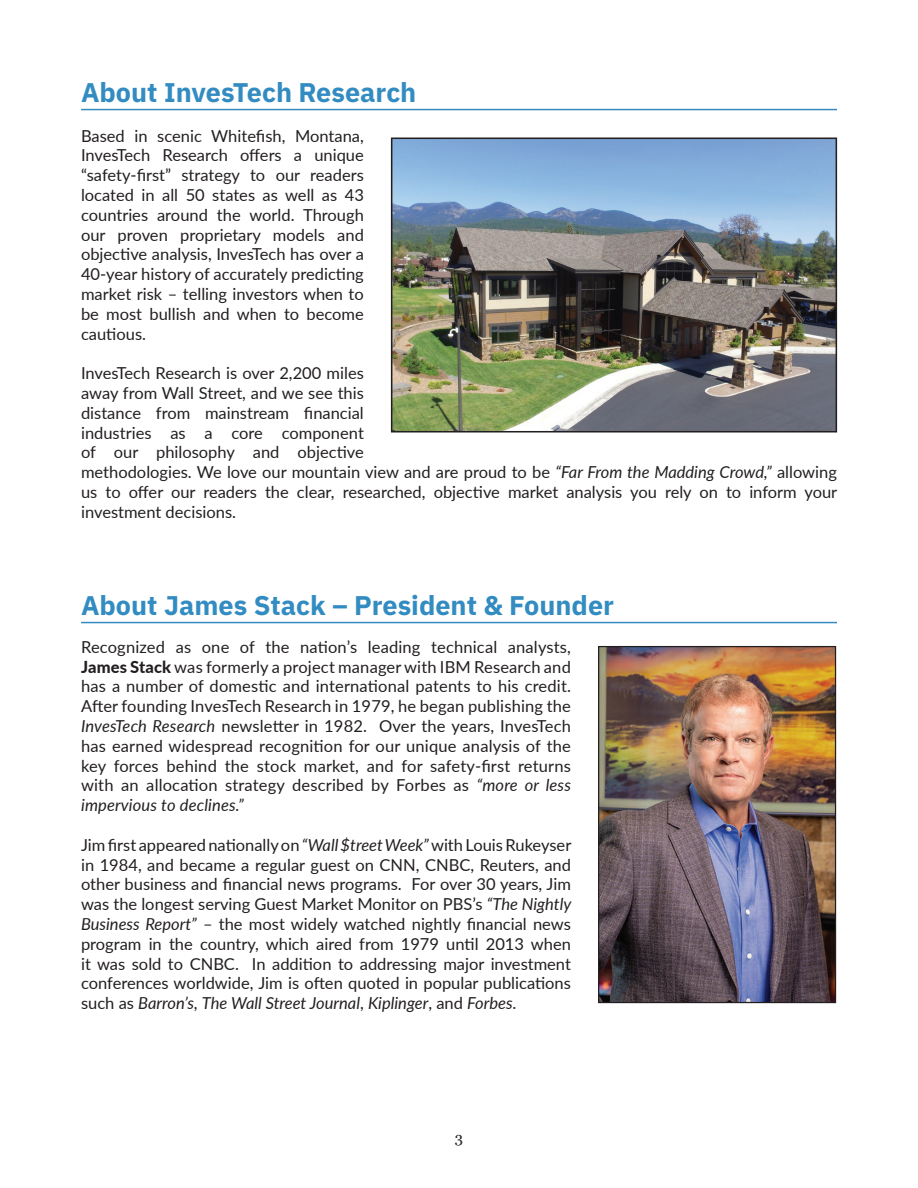
<style>
.page{position:relative;width:918px;height:1188px;background:#fff}
.page>*{position:absolute;margin:0;border:0;box-sizing:border-box;transform-origin:0 0}
.t1{font:700 27px "IBM Plex Sans";color:#338cc1}
.t2{font:16.5px/19.8px "Lato";color:#231f20;text-align:justify}
.t3{font:15px "Georgia";color:#231f20}
.s1{font-style:italic}
.s2{font-weight:800}
</style>
<div class="page">
<hr style="left:81px;top:109px;width:756px;height:1px;background:#338cc1">
<hr style="left:81px;top:622px;width:756px;height:1px;background:#338cc1">
<img style="left:394px;top:141px;width:440px;height:289px">
<div style="left:391px;top:138px;width:446px;height:295px;border:2px solid #231f20"></div>
<img style="left:600px;top:648px;width:234px;height:353px">
<div style="left:598px;top:646px;width:238px;height:357px;border:1px solid #231f20"></div>
<h1 class="t1" style="left:81px;top:71px;width:337px">About InvesTech Research</h1>
<p class="t2" style="left:81px;top:125px;width:284px">Based in scenic Whitefish, Montana, InvesTech Research offers a unique “safety-first” strategy to our readers located in all 50 states as well as 43 countries around the world. Through our proven proprietary models and objective analysis, InvesTech has over a 40-year history of accurately predicting market risk – telling investors when to be most bullish and when to become cautious.</p>
<p class="t2" style="left:81px;top:363px;width:758px;text-align:left">InvesTech Research is over 2,200 miles<br>away from Wall Street, and we see this<br>distance from mainstream financial<br>industries as a core component<br>of our philosophy and objective<br>methodologies. We love our mountain view and are proud to be <span class="s1">“Far From the Madding Crowd,”</span> allowing us to offer our readers the clear, researched, objective market analysis you rely on to inform your investment decisions.</p>
<h1 class="t1" style="left:81px;top:584px;width:535px">About James Stack – President &amp; Founder</h1>
<p class="t2" style="left:81px;top:636px;width:491px">Recognized as one of the nation’s leading technical analysts, <span class="s2">James Stack</span> was formerly a project manager with IBM Research and has a number of domestic and international patents to his credit.<br>After founding InvesTech Research in 1979, he began publishing the <span class="s1">InvesTech Research</span> newsletter in 1982. Over the years, InvesTech has earned widespread recognition for our unique analysis of the key forces behind the stock market, and for safety-first returns with an allocation strategy described by Forbes as <span class="s1">“more or less impervious to declines.”</span></p>
<p class="t2" style="left:81px;top:834px;width:492px">Jim first appeared nationally on <span class="s1">“Wall $treet Week”</span> with Louis Rukeyser in 1984, and became a regular guest on CNN, CNBC, Reuters, and other business and financial news programs. For over 30 years, Jim was the longest serving Guest Market Monitor on PBS’s <span class="s1">“The Nightly Business Report”</span> – the most widely watched nightly financial news program in the country, which aired from 1979 until 2013 when it was sold to CNBC. In addition to addressing major investment conferences worldwide, Jim is often quoted in popular publications such as <span class="s1">Barron’s</span>, <span class="s1">The Wall Street Journal</span>, <span class="s1">Kiplinger</span>, and <span class="s1">Forbes</span>.</p>
<p class="t3" style="left:455px;top:1129px;width:10px">3</p>
</div>
